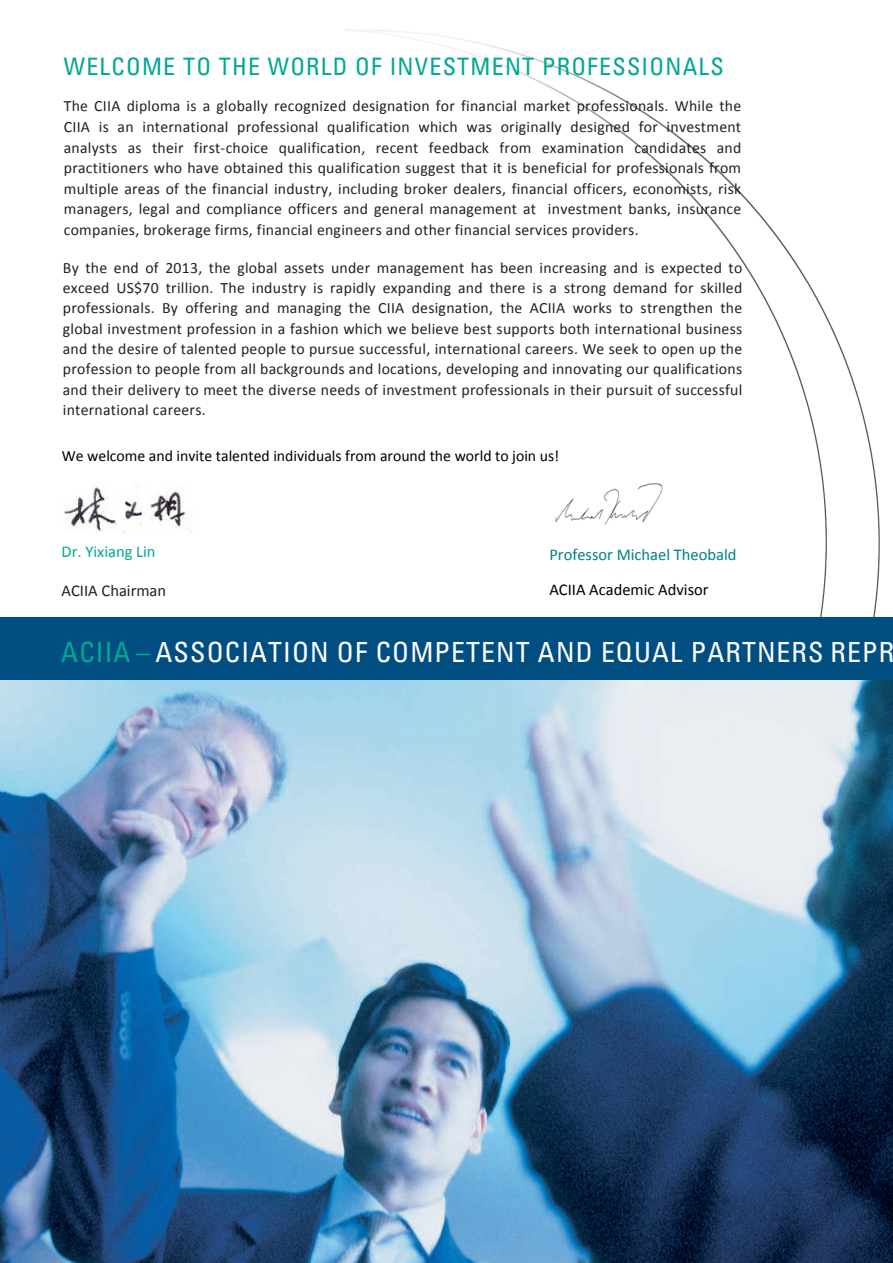
<style>
.page{position:relative;width:893px;height:1263px;background:#fff}
.page>*{position:absolute;margin:0;border:0;box-sizing:border-box;transform-origin:0 0}
.t1{font:condensed 27.75px "Univers";letter-spacing:.04em;color:#fff}
.t2{font:condensed 24px "Univers";letter-spacing:.05em;color:#00a894}
.t3{font:16.5px "Calibri";color:#008080}
.t4{font:16.5px "Calibri";color:#000}
.t5{font:16.5px "Calibri";color:#00a894}
.t6{font:16.5px "Calibri";color:#231f20}
.t7{font:15.75px/20.4px "Calibri";letter-spacing:.015em;color:#231f20;text-align:justify}
.t8{font:15.75px "Calibri";color:#000}
.s1{color:#00a894}
</style>
<div class="page">
<img style="left:346px;top:29px;width:534px;height:588px">
<div style="left:0;top:617px;width:893px;height:63px;background:#004e82"></div>
<img style="left:0;top:680px;width:893px;height:583px">
<img style="left:64px;top:485px;width:128px;height:48px">
<img style="left:547px;top:474px;width:142px;height:68px">
<h2 class="t2" style="left:64px;top:51px;width:662px">WELCOME TO TH E WORLD OF I NVESTMENT PROFESSI ONALS</h2>
<p class="t7" style="left:64px;top:96px;width:679px">The CIIA diploma is a globally recognized designation for financial market professionals. While the CIIA is an international professional qualification which was originally designed for investment analysts as their first-choice qualification, recent feedback from examination candidates and practitioners who have obtained this qualification suggest that it is beneficial for professionals from multiple areas of the financial industry, including broker dealers, financial officers, economists, risk managers, legal and compliance officers and general management at investment banks, insurance companies, brokerage firms, financial engineers and other financial services providers.</p>
<p class="t7" style="left:63px;top:257px;width:681px">By the end of 2013, the global assets under management has been increasing and is expected to exceed US$70 trillion. The industry is rapidly expanding and there is a strong demand for skilled professionals. By offering and managing the CIIA designation, the ACIIA works to strengthen the global investment profession in a fashion which we believe best supports both international business and the desire of talented people to pursue successful, international careers. We seek to open up the profession to people from all backgrounds and locations, developing and innovating our qualifications and their delivery to meet the diverse needs of investment professionals in their pursuit of successful international careers.</p>
<p class="t8" style="left:62px;top:445px;width:499px">We welcome and invite talented individuals from around the world to join us!</p>
<p class="t5" style="left:62px;top:541px;width:95px">Dr. Yixiang Lin</p>
<p class="t3" style="left:549px;top:544px;width:189px">Professor Michael Theobald</p>
<p class="t6" style="left:62px;top:580px;width:106px">ACIIA Chairman</p>
<p class="t4" style="left:549px;top:579px;width:161px">ACIIA Academic Advisor</p>
<h1 class="t1" style="left:61px;top:635px;width:834px"><span class="s1">ACIIA –</span> ASSOCIATION OF COMPETENT AND EQUAL PARTNERS REPR</h1>
</div>
